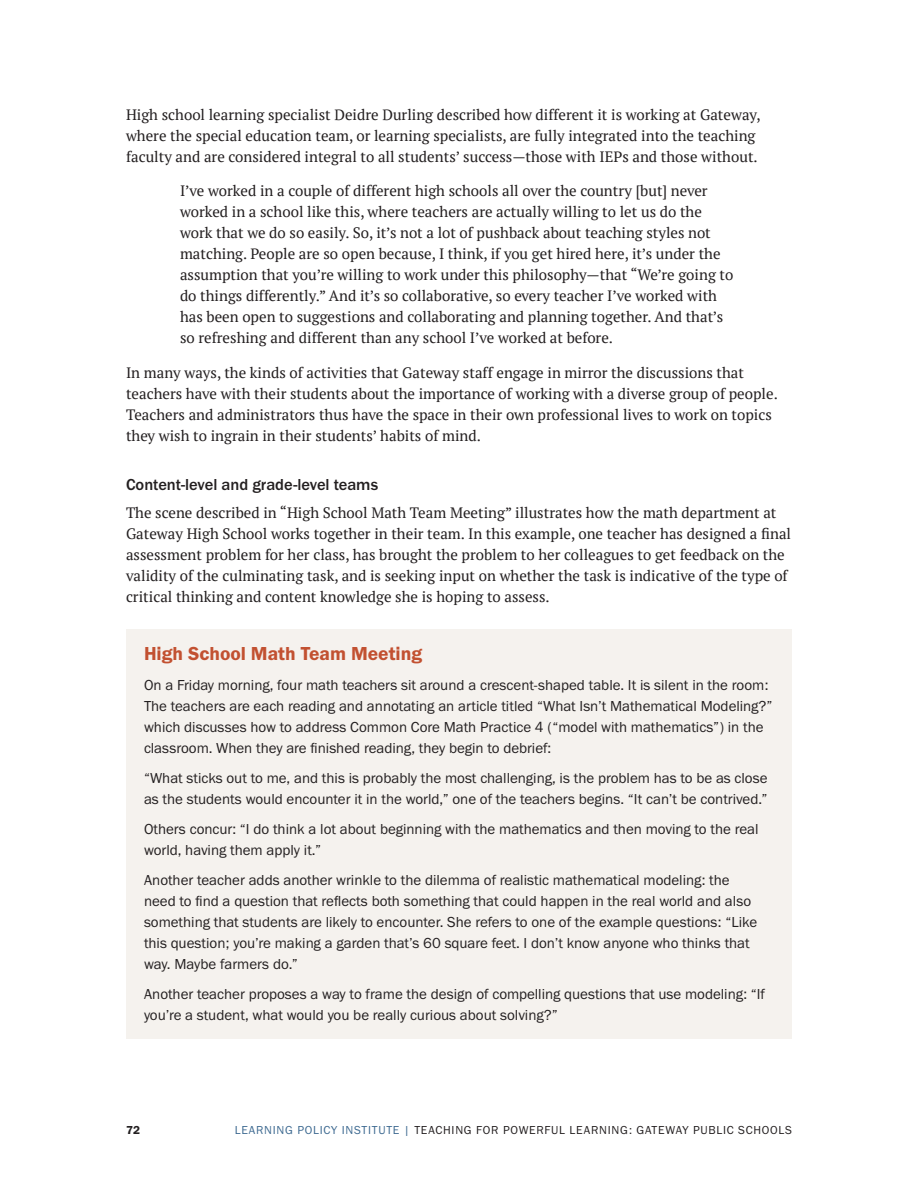
<style>
.page{position:relative;width:918px;height:1188px;background:#fff}
.page>*{position:absolute;margin:0;border:0;box-sizing:border-box;transform-origin:0 0}
.t1{font:19.5px "Franklin Gothic URW Dem";color:#c25131}
.t2{font:500 16.5px "Franklin Gothic URW";color:#231f20}
.t3{font:15px/21px "PT Serif";color:#231f20}
.t4{font:15px/21px "Franklin Gothic URW Boo";color:#231f20}
.t5{font:12px "Franklin Gothic URW Boo";letter-spacing:.06em;color:#231f20}
.t6{font:12px "Franklin Gothic URW Boo";letter-spacing:.06em;color:#3e6a91}
.t7{font:12px "Franklin Gothic URW Dem";color:#231f20}
.s1{color:#231f20}
</style>
<div class="page">
<div style="left:126px;top:629px;width:666px;height:51px;background:#f5f2ee"></div>
<div style="left:126px;top:662px;width:666px;height:110px;background:#f5f2ee"></div>
<div style="left:126px;top:755px;width:666px;height:68px;background:#f5f2ee"></div>
<div style="left:126px;top:806px;width:666px;height:68px;background:#f5f2ee"></div>
<div style="left:126px;top:857px;width:666px;height:131px;background:#f5f2ee"></div>
<div style="left:126px;top:971px;width:666px;height:68px;background:#f5f2ee"></div>
<p class="t3" style="left:126px;top:104px;width:636px">High school learning specialist Deidre Durling described how different it is working at Gateway, where the special education team, or learning specialists, are fully integrated into the teaching faculty and are considered integral to all students’ success—those with IEPs and those without.</p>
<p class="t3" style="left:180px;top:180px;width:555px">I’ve worked in a couple of different high schools all over the country [but] never worked in a school like this, where teachers are actually willing to let us do the work that we do so easily. So, it’s not a lot of pushback about teaching styles not matching. People are so open because, I think, if you get hired here, it’s under the assumption that you’re willing to work under this philosophy—that “We’re going to do things differently.” And it’s so collaborative, so every teacher I’ve worked with has been open to suggestions and collaborating and planning together. And that’s so refreshing and different than any school I’ve worked at before.</p>
<p class="t3" style="left:126px;top:362px;width:653px">In many ways, the kinds of activities that Gateway staff engage in mirror the discussions that teachers have with their students about the importance of working with a diverse group of people.<br>Teachers and administrators thus have the space in their own professional lives to work on topics they wish to ingrain in their students’ habits of mind.</p>
<p class="t2" style="left:126px;top:474px;width:254px">Content-level and grade-level teams</p>
<p class="t3" style="left:126px;top:502px;width:667px">The scene described in “High School Math Team Meeting” illustrates how the math department at Gateway High School works together in their team. In this example, one teacher has designed a final assessment problem for her class, has brought the problem to her colleagues to get feedback on the validity of the culminating task, and is seeking input on whether the task is indicative of the type of critical thinking and content knowledge she is hoping to assess.</p>
<h1 class="t1" style="left:144px;top:642px;width:280px">High School Math Team Meeting</h1>
<p class="t4" style="left:144px;top:675px;width:630px">On a Friday morning, four math teachers sit around a crescent-shaped table. It is silent in the room:<br>The teachers are each reading and annotating an article titled “What Isn’t Mathematical Modeling?” which discusses how to address Common Core Math Practice 4 (“model with mathematics”) in the classroom. When they are finished reading, they begin to debrief:</p>
<p class="t4" style="left:144px;top:768px;width:625px">“What sticks out to me, and this is probably the most challenging, is the problem has to be as close as the students would encounter it in the world,” one of the teachers begins. “It can’t be contrived.”</p>
<p class="t4" style="left:144px;top:819px;width:616px">Others concur: “I do think a lot about beginning with the mathematics and then moving to the real world, having them apply it.”</p>
<p class="t4" style="left:144px;top:870px;width:615px">Another teacher adds another wrinkle to the dilemma of realistic mathematical modeling: the need to find a question that reflects both something that could happen in the real world and also something that students are likely to encounter. She refers to one of the example questions: “Like this question; you’re making a garden that’s 60 square feet. I don’t know anyone who thinks that way. Maybe farmers do.”</p>
<p class="t4" style="left:144px;top:984px;width:623px">Another teacher proposes a way to frame the design of compelling questions that use modeling: “If you’re a student, what would you be really curious about solving?”</p>
<p class="t7" style="left:126px;top:1123px;width:16px">72</p>
<p class="t6" style="left:235px;top:1123px;width:194px">LEARNING POLICY INSTITUTE | <span class="s1">Teac</span></p>
<p class="t5" style="left:443px;top:1123px;width:16px">hing</p>
<p class="t5" style="left:476px;top:1123px;width:8px">for</p>
<p class="t5" style="left:503px;top:1123px;width:35px">Powerful</p>
<p class="t5" style="left:570px;top:1123px;width:15px">Learning</p>
<p class="t5" style="left:629px;top:1123px;width:79px">: Gateway Public</p>
<p class="t5" style="left:738px;top:1123px;width:32px">Schools</p>
</div>
